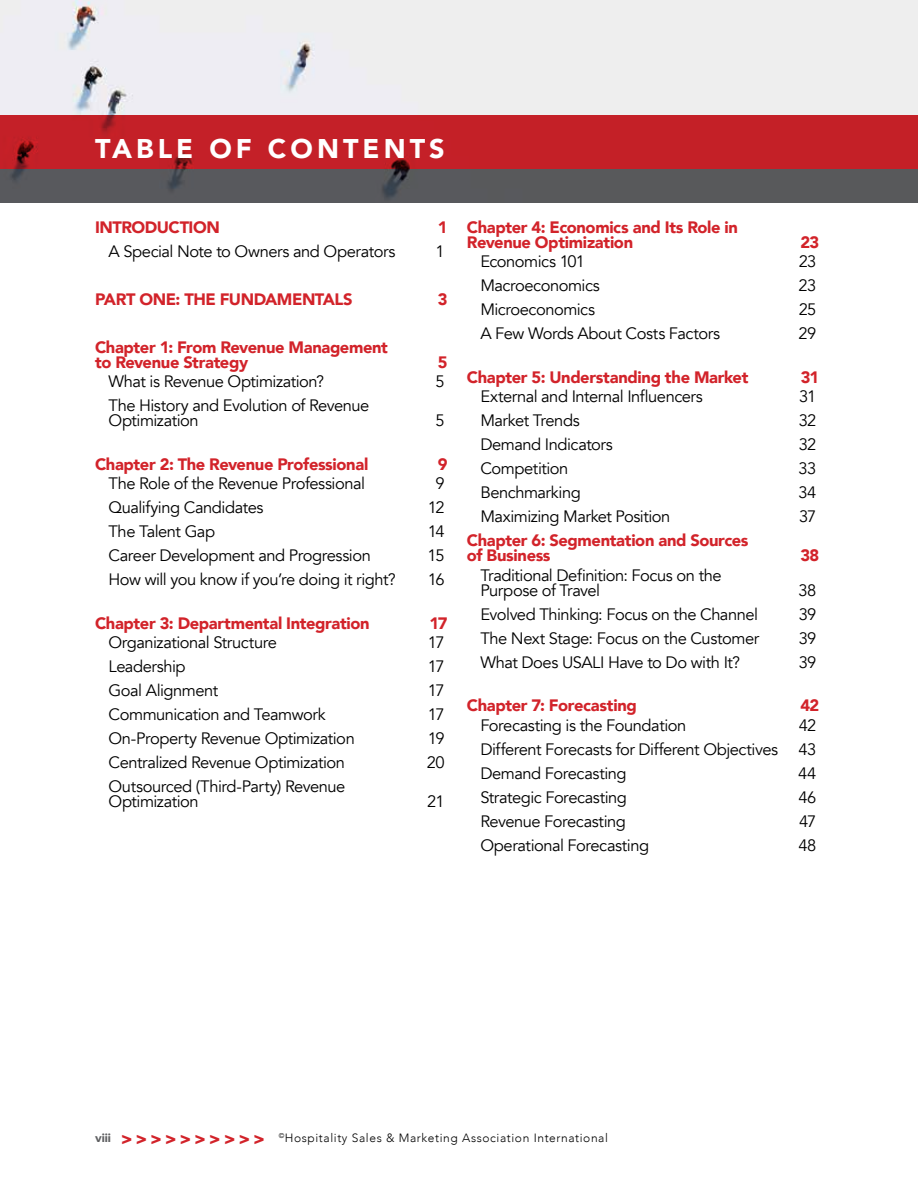
<style>
.page{position:relative;width:918px;height:1188px;background:#fff}
.page>*{position:absolute;margin:0;border:0;box-sizing:border-box;transform-origin:0 0}
.t1{font:900 27px "Avenir";letter-spacing:.15em;color:#fff}
.t2{font:900 18px "Avenir";color:#d2232a}
.t3{font:16.5px/15px "Avenir";letter-spacing:-.03em;color:#000}
.t4{font:900 16.5px/15px "Avenir";letter-spacing:-.025em;color:#d2232a}
.t5{font:300 12px "Avenir";letter-spacing:.05em;color:#000}
</style>
<div class="page">
<div style="left:0;top:0;width:918px;height:115px;background:#eee"></div>
<div style="left:0;top:169px;width:918px;height:33px;background:#58595b"></div>
<div style="left:0;top:115px;width:918px;height:54px;background:#c42027"></div>
<h1 class="t1" style="left:95px;top:126px;width:351px">TABLE OF CONTENTS</h1>
<p class="t4" style="left:95px;top:219px;width:126px">INTRODUCTION</p>
<p class="t4" style="left:438px;top:219px;width:11px">1</p>
<p class="t3" style="left:109px;top:244px;width:288px">A Special Note to Owners and Operators</p>
<p class="t3" style="left:435px;top:244px;width:11px">1</p>
<p class="t4" style="left:95px;top:291px;width:259px">PART ONE: THE FUNDAMENTALS</p>
<p class="t4" style="left:438px;top:291px;width:11px">3</p>
<p class="t4" style="left:95px;top:339px;width:295px">Chapter 1: From Revenue Management to Revenue Strategy</p>
<p class="t4" style="left:438px;top:354px;width:11px">5</p>
<p class="t3" style="left:109px;top:374px;width:217px">What is Revenue Optimization?</p>
<p class="t3" style="left:435px;top:374px;width:11px">5</p>
<p class="t3" style="left:109px;top:398px;width:262px">The History and Evolution of Revenue<br>Optimization</p>
<p class="t3" style="left:435px;top:413px;width:11px">5</p>
<p class="t4" style="left:95px;top:456px;width:275px">Chapter 2: The Revenue Professional</p>
<p class="t4" style="left:438px;top:456px;width:11px">9</p>
<p class="t3" style="left:109px;top:476px;width:258px">The Role of the Revenue Professional</p>
<p class="t3" style="left:435px;top:476px;width:11px">9</p>
<p class="t3" style="left:109px;top:500px;width:156px">Qualifying Candidates</p>
<p class="t3" style="left:428px;top:500px;width:18px">12</p>
<p class="t3" style="left:109px;top:524px;width:108px">The Talent Gap</p>
<p class="t3" style="left:428px;top:524px;width:18px">14</p>
<p class="t3" style="left:109px;top:548px;width:264px">Career Development and Progression</p>
<p class="t3" style="left:428px;top:548px;width:18px">15</p>
<p class="t3" style="left:109px;top:572px;width:289px">How will you know if you’re doing it right?</p>
<p class="t3" style="left:428px;top:572px;width:18px">16</p>
<p class="t4" style="left:95px;top:615px;width:276px">Chapter 3: Departmental Integration</p>
<p class="t4" style="left:429px;top:615px;width:20px">17</p>
<p class="t3" style="left:109px;top:635px;width:170px">Organizational Structure</p>
<p class="t3" style="left:428px;top:635px;width:18px">17</p>
<p class="t3" style="left:109px;top:659px;width:79px">Leadership</p>
<p class="t3" style="left:428px;top:659px;width:18px">17</p>
<p class="t3" style="left:109px;top:683px;width:111px">Goal Alignment</p>
<p class="t3" style="left:428px;top:683px;width:18px">17</p>
<p class="t3" style="left:109px;top:707px;width:219px">Communication and Teamwork</p>
<p class="t3" style="left:428px;top:707px;width:18px">17</p>
<p class="t3" style="left:109px;top:731px;width:248px">On-Property Revenue Optimization</p>
<p class="t3" style="left:428px;top:731px;width:18px">19</p>
<p class="t3" style="left:109px;top:755px;width:238px">Centralized Revenue Optimization</p>
<p class="t3" style="left:427px;top:755px;width:19px">20</p>
<p class="t3" style="left:109px;top:779px;width:238px">Outsourced (Third-Party) Revenue<br>Optimization</p>
<p class="t3" style="left:427px;top:794px;width:19px">21</p>
<p class="t4" style="left:467px;top:219px;width:273px">Chapter 4: Economics and Its Role in<br>Revenue Optimization</p>
<p class="t4" style="left:800px;top:234px;width:20px">23</p>
<p class="t3" style="left:480px;top:254px;width:106px">Economics 101</p>
<p class="t3" style="left:799px;top:254px;width:19px">23</p>
<p class="t3" style="left:480px;top:278px;width:121px">Macroeconomics</p>
<p class="t3" style="left:799px;top:278px;width:19px">23</p>
<p class="t3" style="left:480px;top:302px;width:116px">Microeconomics</p>
<p class="t3" style="left:799px;top:302px;width:19px">25</p>
<p class="t3" style="left:480px;top:326px;width:241px">A Few Words About Costs Factors</p>
<p class="t3" style="left:799px;top:326px;width:19px">29</p>
<p class="t4" style="left:467px;top:369px;width:283px">Chapter 5: Understanding the Market</p>
<p class="t4" style="left:801px;top:369px;width:20px">31</p>
<p class="t3" style="left:480px;top:389px;width:224px">External and Internal Influencers</p>
<p class="t3" style="left:799px;top:389px;width:19px">31</p>
<p class="t3" style="left:480px;top:413px;width:101px">Market Trends</p>
<p class="t3" style="left:799px;top:413px;width:19px">32</p>
<p class="t3" style="left:480px;top:437px;width:134px">Demand Indicators</p>
<p class="t3" style="left:799px;top:437px;width:19px">32</p>
<p class="t3" style="left:480px;top:461px;width:90px">Competition</p>
<p class="t3" style="left:799px;top:461px;width:19px">33</p>
<p class="t3" style="left:480px;top:485px;width:102px">Benchmarking</p>
<p class="t3" style="left:799px;top:485px;width:19px">34</p>
<p class="t3" style="left:480px;top:509px;width:192px">Maximizing Market Position</p>
<p class="t3" style="left:799px;top:509px;width:19px">37</p>
<p class="t4" style="left:467px;top:532px;width:283px">Chapter 6: Segmentation and Sources of Business</p>
<p class="t4" style="left:800px;top:547px;width:21px">38</p>
<p class="t3" style="left:480px;top:568px;width:243px">Traditional Definition: Focus on the<br>Purpose of Travel</p>
<p class="t3" style="left:799px;top:583px;width:19px">38</p>
<p class="t3" style="left:480px;top:607px;width:279px">Evolved Thinking: Focus on the Channel</p>
<p class="t3" style="left:799px;top:607px;width:19px">39</p>
<p class="t3" style="left:480px;top:631px;width:280px">The Next Stage: Focus on the Customer</p>
<p class="t3" style="left:799px;top:631px;width:19px">39</p>
<p class="t3" style="left:480px;top:655px;width:261px">What Does USALI Have to Do with It?</p>
<p class="t3" style="left:799px;top:655px;width:19px">39</p>
<p class="t4" style="left:467px;top:697px;width:172px">Chapter 7: Forecasting</p>
<p class="t4" style="left:800px;top:697px;width:21px">42</p>
<p class="t3" style="left:480px;top:718px;width:207px">Forecasting is the Foundation</p>
<p class="t3" style="left:480px;top:713px;width:338px;line-height:24px;text-align:justify;text-indent:318px">42<br>Different Forecasts for Different Objectives 43<br>Demand Forecasting</p>
<p class="t3" style="left:798px;top:766px;width:20px">44</p>
<p class="t3" style="left:480px;top:790px;width:148px">Strategic Forecasting</p>
<p class="t3" style="left:798px;top:790px;width:20px">46</p>
<p class="t3" style="left:480px;top:814px;width:147px">Revenue Forecasting</p>
<p class="t3" style="left:799px;top:814px;width:19px">47</p>
<p class="t3" style="left:480px;top:838px;width:170px">Operational Forecasting</p>
<p class="t3" style="left:798px;top:838px;width:19px">48</p>
<p class="t2" style="left:95px;top:1123px;width:172px"><sup>viii</sup> &gt;&gt;&gt;&gt;&gt;&gt;&gt;&gt;&gt;&gt;</p>
<p class="t5" style="left:279px;top:1130px;width:331px"><sup>©</sup>Hospitality Sales &amp; Marketing Association International</p>
</div>
